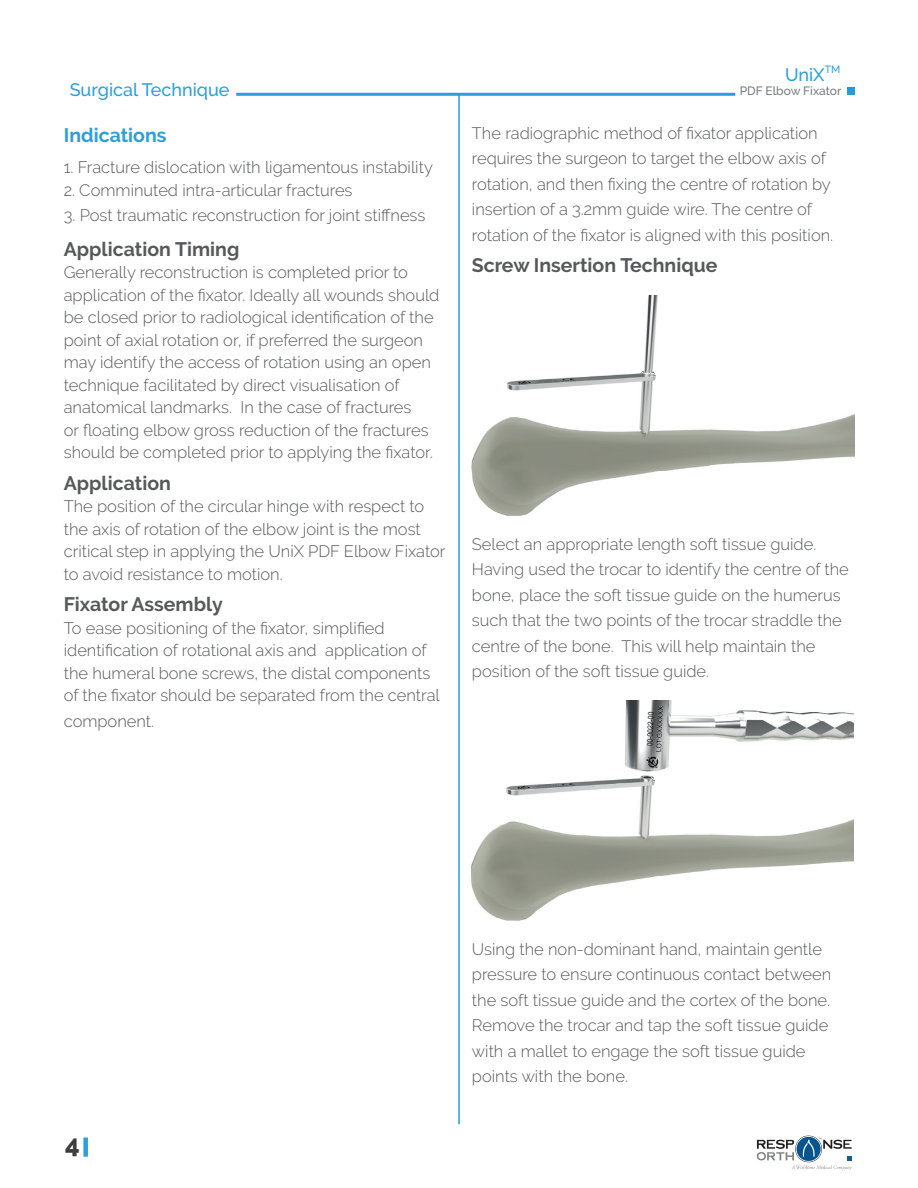
<style>
.page{position:relative;width:918px;height:1188px;background:#fff}
.page>*{position:absolute;margin:0;border:0;box-sizing:border-box;transform-origin:0 0}
.t1{font:800 25.5px "Raleway";color:#3e3e3f}
.t2{font:700 19.5px "Raleway";color:#57585a}
.t3{font:700 19.5px "Raleway";color:#2a9fd9}
.t4{font:500 18px "Raleway";color:#2a9fd9}
.t5{font:500 18px "Raleway";color:#28a0da}
.t6{font:300 16.5px/22.5px "Raleway";color:#57585a}
.t7{font:500 12px "Raleway";color:#757b7f}
</style>
<div class="page">
<hr style="left:458px;top:93px;width:2px;height:1031px;background:#28a0da">
<img style="left:472px;top:295px;width:382px;height:220px">
<img style="left:471px;top:700px;width:383px;height:220px">
<hr style="left:236px;top:93px;width:499px;height:3px;background:#28a0da">
<div style="left:847px;top:88px;width:7px;height:7px;background:#269bd5"></div>
<div style="left:83px;top:1138px;width:5px;height:19px;background:#28a0da"></div>
<div style="left:795px;top:1136px;width:27px;height:26px;border:1px solid #3e3e3e;border-radius:50%"></div>
<div style="left:796px;top:1137px;width:25px;height:24px;border:1px solid #fff;border-radius:50%"></div>
<svg style="left:757px;top:1138px;width:95px;height:32px"></svg>
<p class="t5" style="left:785px;top:64px;width:57px">UniX<sup>TM</sup></p>
<p class="t4" style="left:70px;top:79px;width:161px">Surgical Technique</p>
<p class="t7" style="left:740px;top:84px;width:103px">PDF Elbow Fixator</p>
<p class="t3" style="left:64px;top:124px;width:104px">Indications</p>
<p class="t6" style="left:64px;top:156px;width:371px">1. Fracture dislocation with ligamentous instability</p>
<p class="t6" style="left:64px;top:179px;width:290px">2. Comminuted intra-articular fractures</p>
<p class="t6" style="left:64px;top:204px;width:363px">3. Post traumatic reconstruction for joint stiffness</p>
<p class="t2" style="left:64px;top:238px;width:177px">Application Timing</p>
<p class="t6" style="left:64px;top:261px;width:377px">Generally reconstruction is completed prior to application of the fixator. Ideally all wounds should be closed prior to radiological identification of the point of axial rotation or, if preferred the surgeon may identify the access of rotation using an open technique facilitated by direct visualisation of anatomical landmarks. In the case of fractures<br>or floating elbow gross reduction of the fractures should be completed prior to applying the fixator.</p>
<p class="t2" style="left:64px;top:472px;width:109px">Application</p>
<p class="t6" style="left:64px;top:495px;width:383px">The position of the circular hinge with respect to the axis of rotation of the elbow joint is the most critical step in applying the UniX PDF Elbow Fixator to avoid resistance to motion.</p>
<p class="t2" style="left:64px;top:593px;width:160px">Fixator Assembly</p>
<p class="t6" style="left:64px;top:617px;width:378px">To ease positioning of the fixator, simplified identification of rotational axis and application of the humeral bone screws, the distal components of the fixator should be separated from the central</p>
<p class="t6" style="left:64px;top:710px;width:92px">component.</p>
<p class="t6" style="left:472px;top:120px;width:363px;line-height:25.5px">The radiographic method of fixator application requires the surgeon to target the elbow axis of rotation, and then fixing the centre of rotation by insertion of a 3.2mm guide wire. The centre of rotation of the fixator is aligned with this position.</p>
<p class="t2" style="left:472px;top:254px;width:247px">Screw Insertion Technique</p>
<p class="t6" style="left:472px;top:531px;width:378px;line-height:25.5px">Select an appropriate length soft tissue guide.<br>Having used the trocar to identify the centre of the bone, place the soft tissue guide on the humerus such that the two points of the trocar straddle the centre of the bone. This will help maintain the position of the soft tissue guide.</p>
<h1 class="t1" style="left:65px;top:1129px;width:16px">4</h1>
<p class="t6" style="left:472px;top:936px;width:361px;line-height:25.5px">Using the non-dominant hand, maintain gentle pressure to ensure continuous contact between the soft tissue guide and the cortex of the bone.<br>Remove the trocar and tap the soft tissue guide with a mallet to engage the soft tissue guide points with the bone.</p>
</div>
